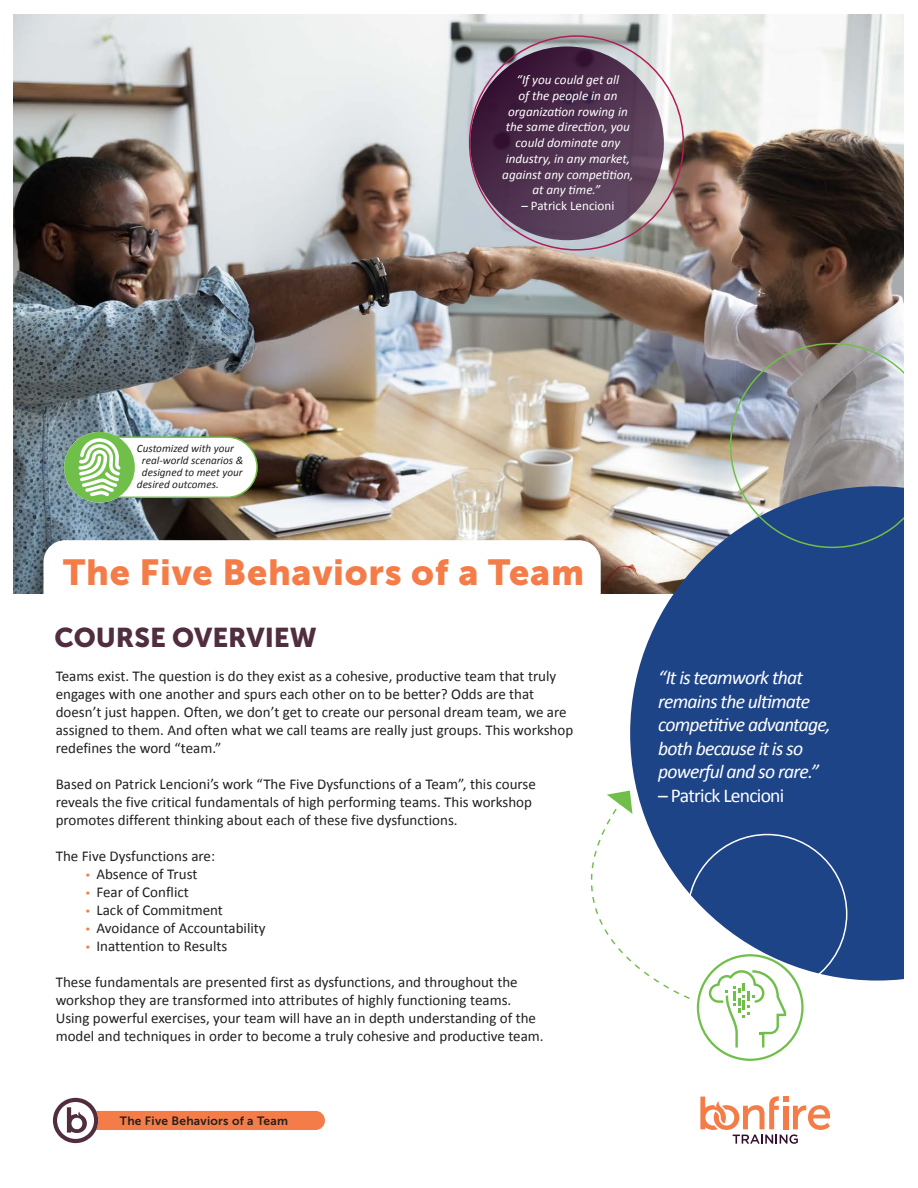
<style>
.page{position:relative;width:918px;height:1188px;background:#fff}
.page>*{position:absolute;margin:0;border:0;box-sizing:border-box;transform-origin:0 0}
.t1{font:36px "Museo Sans 900";letter-spacing:.02em;color:#f47c48}
.t2{font:27px "Museo Sans 900";color:#512d40}
.t3{font:italic 19.65px/23.5px "Calibri";letter-spacing:-.04em;color:#fff}
.t4{font:19.65px "Calibri";letter-spacing:-.04em;color:#fff}
.t5{font:15px/18px "Calibri";color:#231f20}
.t6{font:italic 13.2px/15.8px "Calibri";color:#fff;text-align:center}
.t7{font:13.2px "Calibri";color:#fff}
.t8{font:12px "Museo Sans 700";letter-spacing:.02em;color:#231f20}
.t9{font:italic 11.1px "Calibri";color:#231f20}
.s1{font-family:"Myriad Pro";color:#f47c48}
</style>
<div class="page">
<img style="left:14px;top:14px;width:889px;height:580px">
<svg style="left:53px;top:1098px;width:272px;height:45px"></svg>
<svg style="left:700px;top:1096px;width:130px;height:48px"></svg>
<div style="left:783px;top:1106px;width:5px;height:23px;background:#f47c48"></div>
<svg style="left:468px;top:35px;width:217px;height:216px;background:#766175"></svg>
<svg style="left:630px;top:486px;width:273px;height:495px;background:#375892"></svg>
<svg style="left:729px;top:342px;width:174px;height:207px;background:#858d9c"></svg>
<svg style="left:64px;top:432px;width:195px;height:71px"></svg>
<svg style="left:590px;top:791px;width:258px;height:270px"></svg>
<div style="left:44px;top:540px;width:557px;height:77px;background:#fff;border-radius:22px"></div>
<p class="t6" style="left:502px;top:71px;width:133px">“If you could get all<br>of the people in an organization rowing in the same direction, you could dominate any industry, in any market, against any competition, at any time.”</p>
<p class="t7" style="left:521px;top:197px;width:95px">– Patrick Lencioni</p>
<p class="t9" style="left:137px;top:441px;width:99px">Customized with your</p>
<p class="t9" style="left:142px;top:453px;width:103px">real-world scenarios &amp;</p>
<p class="t9" style="left:142px;top:465px;width:102px">designed to meet your</p>
<p class="t9" style="left:137px;top:477px;width:83px">desired outcomes.</p>
<h1 class="t1" style="left:63px;top:551px;width:522px">The Five Behaviors of a Team</h1>
<h2 class="t2" style="left:54px;top:622px;width:264px">COURSE OVERVIEW</h2>
<p class="t5" style="left:56px;top:667px;width:519px">Teams exist. The question is do they exist as a cohesive, productive team that truly engages with one another and spurs each other on to be better? Odds are that doesn’t just happen. Often, we don’t get to create our personal dream team, we are assigned to them. And often what we call teams are really just groups. This workshop redefines the word “team.”</p>
<p class="t5" style="left:56px;top:775px;width:482px">Based on Patrick Lencioni’s work “The Five Dysfunctions of a Team”, this course reveals the five critical fundamentals of high performing teams. This workshop promotes different thinking about each of these five dysfunctions.</p>
<p class="t5" style="left:56px;top:847px;width:161px">The Five Dysfunctions are:</p>
<p class="t5" style="left:86px;top:865px;width:113px"><span class="s1">•</span> Absence of Trust</p>
<p class="t5" style="left:86px;top:883px;width:105px"><span class="s1">•</span> Fear of Conflict</p>
<p class="t5" style="left:86px;top:901px;width:139px"><span class="s1">•</span> Lack of Commitment</p>
<p class="t5" style="left:86px;top:919px;width:182px"><span class="s1">•</span> Avoidance of Accountability</p>
<p class="t5" style="left:86px;top:937px;width:143px"><span class="s1">•</span> Inattention to Results</p>
<p class="t5" style="left:56px;top:973px;width:489px">These fundamentals are presented first as dysfunctions, and throughout the workshop they are transformed into attributes of highly functioning teams.<br>Using powerful exercises, your team will have an in depth understanding of the model and techniques in order to become a truly cohesive and productive team.</p>
<p class="t8" style="left:120px;top:1114px;width:170px">The Five Behaviors of a Team</p>
<h3 class="t3" style="left:658px;top:665px;width:174px">“It is teamwork that remains the ultimate competitive advantage, both because it is so powerful and so rare.”</h3>
<h3 class="t4" style="left:658px;top:783px;width:128px">– Patrick Lencioni</h3>
</div>
